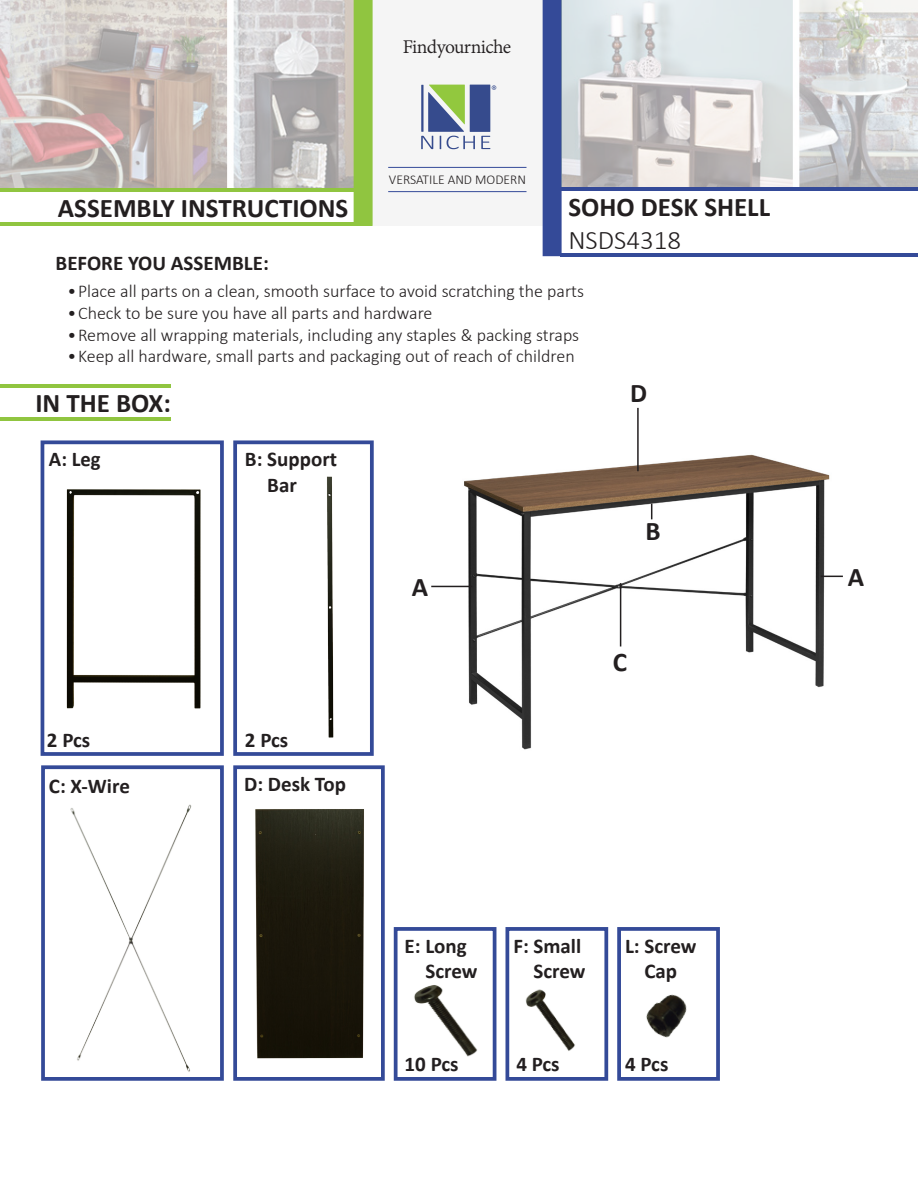
<style>
.page{position:relative;width:918px;height:1188px;background:#fff}
.page>*{position:absolute;margin:0;border:0;box-sizing:border-box;transform-origin:0 0}
.t1{font:700 27px "Calibri";color:#231f20}
.t2{font:300 27px "Calibri";color:#231f20}
.t3{font:700 21px/25.2px "Calibri";color:#231f20}
.t4{font:21px "Adobe Devanagari";letter-spacing:-.03em;color:#231f20}
.t5{font:300 18px "Calibri";color:#231f20}
.t6{font:300 13.5px "Calibri";color:#231f20}
</style>
<div class="page">
<img style="left:327px;top:476px;width:7px;height:262px">
<div style="left:233px;top:440px;width:141px;height:316px;border:4px solid #344a98"></div>
<img style="left:70px;top:804px;width:122px;height:268px">
<div style="left:41px;top:765px;width:183px;height:316px;border:4px solid #344a98"></div>
<img style="left:443px;top:454px;width:400px;height:296px">
<img style="left:0;top:1px;width:918px;height:224px">
<svg style="left:481px;top:136px;width:9px;height:13px"></svg>
<div style="left:470px;top:85px;width:20px;height:47px;background:#364b8d"></div>
<svg style="left:421px;top:85px;width:54px;height:64px"></svg>
<svg style="left:492px;top:85px;width:4px;height:5px"></svg>
<div style="left:552px;top:188px;width:366px;height:67px;background:#fff"></div>
<hr style="left:388px;top:167px;width:138px;height:1px;background:#344a98">
<hr style="left:388px;top:191px;width:138px;height:1px;background:#344a98">
<hr style="left:560px;top:188px;width:358px;height:3px;background:#344a98">
<hr style="left:560px;top:253px;width:358px;height:3px;background:#344a98">
<div style="left:0;top:189px;width:355px;height:37px;background:#fff"></div>
<hr style="left:0;top:223px;width:356px;height:3px;background:#90c540">
<hr style="left:0;top:385px;width:171px;height:3px;background:#90c540">
<hr style="left:0;top:418px;width:171px;height:3px;background:#90c540">
<img style="left:66px;top:489px;width:135px;height:220px">
<div style="left:41px;top:440px;width:183px;height:316px;border:4px solid #344a98"></div>
<img style="left:646px;top:994px;width:41px;height:44px">
<div style="left:617px;top:927px;width:103px;height:154px;border:4px solid #344a98"></div>
<img style="left:525px;top:989px;width:50px;height:62px">
<div style="left:506px;top:927px;width:102px;height:154px;border:4px solid #344a98"></div>
<img style="left:414px;top:985px;width:63px;height:72px">
<div style="left:394px;top:927px;width:102px;height:154px;border:4px solid #344a98"></div>
<hr style="left:0;top:188px;width:356px;height:4px;background:#90c540">
<div style="left:354px;top:0;width:19px;height:226px;background:#90c540"></div>
<div style="left:543px;top:0;width:19px;height:256px;background:#344a98"></div>
<hr style="left:637px;top:408px;width:2px;height:63px;background:#231f20">
<hr style="left:620px;top:583px;width:1px;height:64px;background:#231f20">
<svg style="left:651px;top:504px;width:1px;height:15px"></svg>
<hr style="left:431px;top:586px;width:41px;height:1px;background:#231f20">
<svg style="left:821px;top:576px;width:22px;height:1px"></svg>
<div style="left:233px;top:765px;width:152px;height:316px;border:4px solid #344a98"></div>
<img style="left:255px;top:809px;width:109px;height:250px">
<p class="t4" style="left:403px;top:34px;width:110px">Find your niche</p>
<p class="t1" style="left:58px;top:189px;width:292px">ASSEMBLY INSTRUCTIONS</p>
<p class="t6" style="left:389px;top:171px;width:139px">VERSATILE AND MODERN</p>
<p class="t1" style="left:568px;top:188px;width:203px">SOHO DESK SHELL</p>
<p class="t2" style="left:568px;top:223px;width:114px">NSDS4318</p>
<p class="t3" style="left:56px;top:250px;width:215px">BEFORE YOU ASSEMBLE:</p>
<p class="t5" style="left:68px;top:280px;width:518px">• Place all parts on a clean, smooth surface to avoid scratching the parts</p>
<p class="t5" style="left:68px;top:302px;width:366px">• Check to be sure you have all parts and hardware</p>
<p class="t5" style="left:68px;top:324px;width:513px">• Remove all wrapping materials, including any staples &amp; packing straps</p>
<p class="t5" style="left:68px;top:345px;width:509px">• Keep all hardware, small parts and packaging out of reach of children</p>
<p class="t1" style="left:35px;top:384px;width:137px">IN THE BOX:</p>
<p class="t3" style="left:49px;top:446px;width:53px">A: Leg</p>
<p class="t3" style="left:267px;top:446px;width:71px;text-indent:-22px">B: Support<br>Bar</p>
<p class="t1" style="left:412px;top:568px;width:18px">A</p>
<p class="t3" style="left:47px;top:727px;width:45px">2 Pcs</p>
<p class="t3" style="left:245px;top:727px;width:45px">2 Pcs</p>
<p class="t3" style="left:49px;top:772px;width:82px">C: X-Wire</p>
<p class="t3" style="left:244px;top:771px;width:103px">D: Desk Top</p>
<p class="t1" style="left:630px;top:374px;width:19px">D</p>
<p class="t1" style="left:645px;top:512px;width:17px">B</p>
<p class="t1" style="left:613px;top:642px;width:16px">C</p>
<p class="t3" style="left:425px;top:932px;width:54px;text-indent:-21px">E: Long<br>Screw</p>
<p class="t3" style="left:513px;top:932px;width:74px;text-align:right">F: Small<br>Screw</p>
<p class="t3" style="left:625px;top:932px;width:73px;text-align:center">L: Screw<br>Cap</p>
<p class="t3" style="left:405px;top:1050px;width:55px">10 Pcs</p>
<p class="t3" style="left:516px;top:1050px;width:45px">4 Pcs</p>
<p class="t3" style="left:625px;top:1050px;width:45px">4 Pcs</p>
<p class="t1" style="left:848px;top:557px;width:18px">A</p>
</div>
